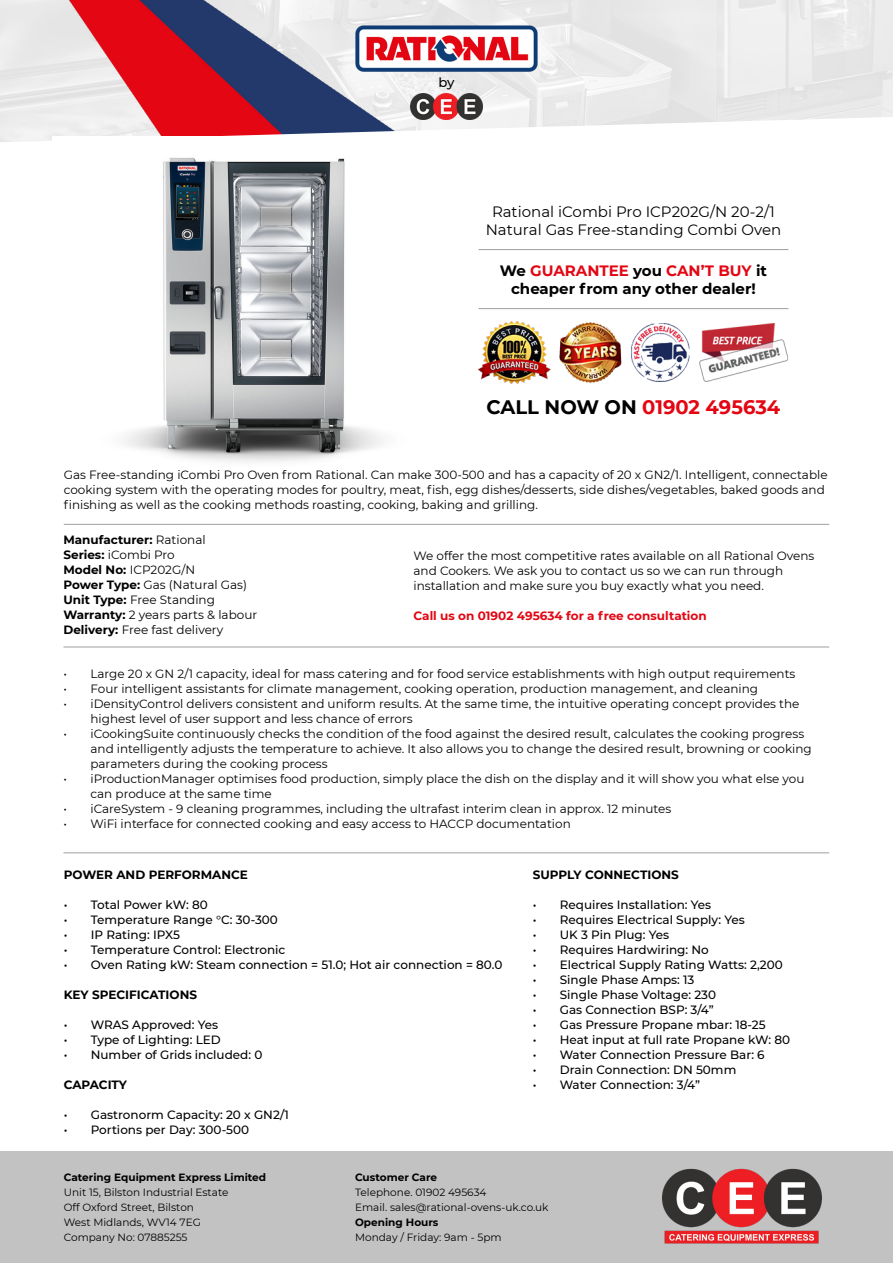
<style>
.page{position:relative;width:893px;height:1263px;background:#fff}
.page>*{position:absolute;margin:0;border:0;box-sizing:border-box;transform-origin:0 0}
.t1{font:700 19.5px "Montserrat";color:#e30613}
.t2{font:15px/18px "Montserrat";color:#000;text-align:center}
.t3{font:700 15px/18px "Montserrat";color:#000;text-align:center}
.t4{font:500 13.2px "Montserrat";color:#000}
.t5{font:12px/15px "Montserrat";color:#000}
.t6{font:500 12px "Montserrat";color:#000}
.t7{font:700 12px "Montserrat";color:#000}
.t8{font:700 12px "Montserrat";color:#e30613}
.t9{font:10.5px/15px "Montserrat";color:#000}
.t10{font:700 10.5px "Montserrat";color:#000}
.s1{color:#e30613}
.s2{color:#000}
.s3{font-weight:700}
</style>
<div class="page">
<img style="left:507px;top:0;width:386px;height:117px">
<img style="left:0;top:0;width:507px;height:117px">
<svg style="left:0;top:117px;width:874px;height:133px"></svg>
<img style="left:411px;top:94px;width:71px;height:25px">
<img style="left:52px;top:136px;width:399px;height:326px">
<hr style="left:479px;top:249px;width:309px;height:1px;background:#9f9f9f">
<hr style="left:479px;top:308px;width:309px;height:1px;background:#9f9f9f">
<img style="left:479px;top:321px;width:309px;height:63px">
<img style="left:354px;top:24px;width:185px;height:48px">
<hr style="left:64px;top:524px;width:765px;height:1px;background:#9f9f9f">
<hr style="left:63px;top:647px;width:766px;height:1px;background:#9f9f9f">
<hr style="left:63px;top:852px;width:766px;height:1px;background:#9f9f9f">
<div style="left:0;top:1151px;width:893px;height:112px;background:#c2c2c2"></div>
<img style="left:662px;top:1168px;width:160px;height:76px">
<p class="t4" style="left:438px;top:73px;width:18px">by</p>
<p class="t2" style="left:486px;top:202px;width:297px">Rational iCombi Pro ICP202G/N 20-2/1<br>Natural Gas Free-standing Combi Oven</p>
<p class="t3" style="left:500px;top:261px;width:269px">We <span class="s1">GUARANTEE</span> you <span class="s1">CAN’T BUY</span> it cheaper from any other dealer!</p>
<h1 class="t1" style="left:487px;top:393px;width:295px"><span class="s2">CALL NOW ON</span> 01902 495634</h1>
<p class="t5" style="left:64px;top:467px;width:765px">Gas Free-standing iCombi Pro Oven from Rational. Can make 300-500 and has a capacity of 20 x GN2/1. Intelligent, connectable cooking system with the operating modes for poultry, meat, fish, egg dishes/desserts, side dishes/vegetables, baked goods and finishing as well as the cooking methods roasting, cooking, baking and grilling.</p>
<p class="t5" style="left:63px;top:532px;width:195px"><span class="s3">Manufacturer:</span> Rational<br><span class="s3">Series:</span> iCombi Pro<br><span class="s3">Model No:</span> ICP202G/N<br><span class="s3">Power Type:</span> Gas (Natural Gas)<br><span class="s3">Unit Type:</span> Free Standing<br><span class="s3">Warranty:</span> 2 years parts &amp; labour<br><span class="s3">Delivery:</span> Free fast delivery</p>
<p class="t5" style="left:414px;top:548px;width:402px">We offer the most competitive rates available on all Rational Ovens and Cookers. We ask you to contact us so we can run through installation and make sure you buy exactly what you need.</p>
<p class="t8" style="left:414px;top:607px;width:295px">Call us on 01902 495634 for a free consultation</p>
<p class="t5" style="left:63px;top:666px;width:733px">• Large 20 x GN 2/1 capacity, ideal for mass catering and for food service establishments with high output requirements</p>
<p class="t5" style="left:63px;top:681px;width:696px">• Four intelligent assistants for climate management, cooking operation, production management, and cleaning</p>
<p class="t5" style="left:90px;top:696px;width:711px;text-indent:-27px">• iDensityControl delivers consistent and uniform results. At the same time, the intuitive operating concept provides the highest level of user support and less chance of errors</p>
<p class="t5" style="left:90px;top:726px;width:723px;text-indent:-27px">• iCookingSuite continuously checks the condition of the food against the desired result, calculates the cooking progress and intelligently adjusts the temperature to achieve. It also allows you to change the desired result, browning or cooking parameters during the cooking process</p>
<p class="t5" style="left:90px;top:771px;width:716px;text-indent:-27px">• iProductionManager optimises food production, simply place the dish on the display and it will show you what else you can produce at the same time</p>
<p class="t5" style="left:63px;top:801px;width:609px">• iCareSystem - 9 cleaning programmes, including the ultrafast interim clean in approx. 12 minutes</p>
<p class="t5" style="left:63px;top:816px;width:509px">• WiFi interface for connected cooking and easy access to HACCP documentation</p>
<p class="t7" style="left:64px;top:866px;width:186px">POWER AND PERFORMANCE</p>
<p class="t6" style="left:64px;top:896px;width:145px">• Total Power kW: 80</p>
<p class="t6" style="left:64px;top:911px;width:216px">• Temperature Range °C: 30-300</p>
<p class="t6" style="left:64px;top:926px;width:118px">• IP Rating: IPX5</p>
<p class="t6" style="left:64px;top:941px;width:223px">• Temperature Control: Electronic</p>
<p class="t6" style="left:64px;top:956px;width:440px">• Oven Rating kW: Steam connection = 51.0; Hot air connection = 80.0</p>
<p class="t7" style="left:64px;top:986px;width:135px">KEY SPECIFICATIONS</p>
<p class="t6" style="left:64px;top:1016px;width:156px">• WRAS Approved: Yes</p>
<p class="t6" style="left:64px;top:1031px;width:158px">• Type of Lighting: LED</p>
<p class="t6" style="left:64px;top:1046px;width:200px">• Number of Grids included: 0</p>
<p class="t7" style="left:64px;top:1076px;width:65px">CAPACITY</p>
<p class="t6" style="left:64px;top:1106px;width:227px">• Gastronorm Capacity: 20 x GN2/1</p>
<p class="t6" style="left:64px;top:1121px;width:187px">• Portions per Day: 300-500</p>
<p class="t7" style="left:533px;top:866px;width:148px">SUPPLY CONNECTIONS</p>
<p class="t6" style="left:533px;top:896px;width:180px">• Requires Installation: Yes</p>
<p class="t6" style="left:533px;top:911px;width:213px">• Requires Electrical Supply: Yes</p>
<p class="t6" style="left:533px;top:926px;width:138px">• UK 3 Pin Plug: Yes</p>
<p class="t6" style="left:533px;top:941px;width:178px">• Requires Hardwiring: No</p>
<p class="t6" style="left:533px;top:956px;width:252px">• Electrical Supply Rating Watts: 2,200</p>
<p class="t6" style="left:533px;top:971px;width:163px">• Single Phase Amps: 13</p>
<p class="t6" style="left:533px;top:986px;width:185px">• Single Phase Voltage: 230</p>
<p class="t6" style="left:533px;top:1001px;width:183px">• Gas Connection BSP: 3/4”</p>
<p class="t6" style="left:533px;top:1016px;width:234px">• Gas Pressure Propane mbar: 18-25</p>
<p class="t6" style="left:533px;top:1031px;width:259px">• Heat input at full rate Propane kW: 80</p>
<p class="t6" style="left:533px;top:1046px;width:233px">• Water Connection Pressure Bar: 6</p>
<p class="t6" style="left:533px;top:1061px;width:205px">• Drain Connection: DN 50mm</p>
<p class="t6" style="left:533px;top:1076px;width:169px">• Water Connection: 3/4”</p>
<p class="t10" style="left:64px;top:1169px;width:204px">Catering Equipment Express Limited</p>
<p class="t9" style="left:64px;top:1184px;width:166px">Unit 15, Bilston Industrial Estate<br>Off Oxford Street, Bilston<br>West Midlands, WV14 7EG<br>Company No: 07885255</p>
<p class="t10" style="left:355px;top:1169px;width:83px">Customer Care</p>
<p class="t9" style="left:355px;top:1184px;width:195px">Telephone. 01902 495634<br>Email. sales@rational-ovens-uk.co.uk</p>
<p class="t10" style="left:355px;top:1214px;width:85px">Opening Hours</p>
<p class="t9" style="left:355px;top:1229px;width:148px">Monday / Friday: 9am - 5pm</p>
</div>
